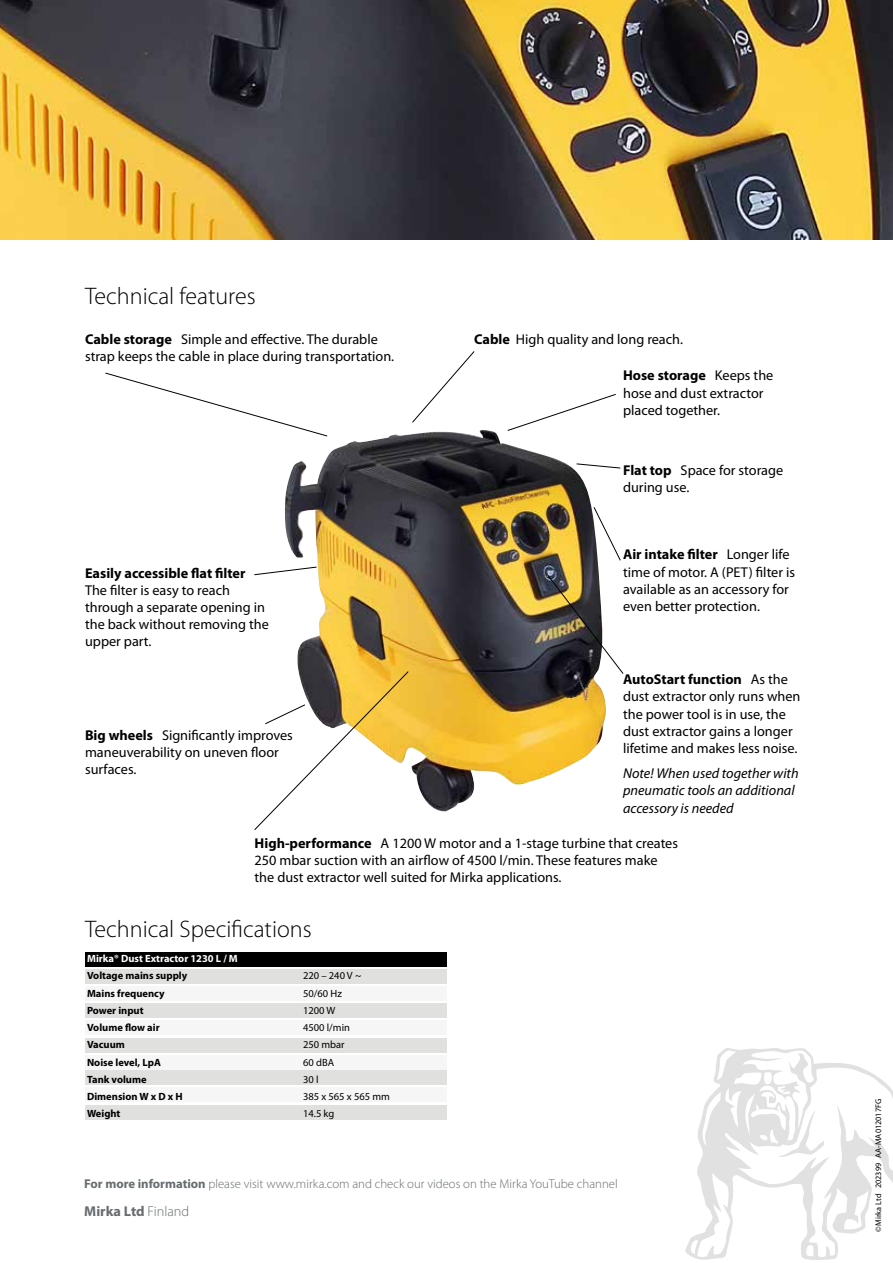
<style>
.page{position:relative;width:893px;height:1263px;background:#fff}
.page>*{position:absolute;margin:0;border:0;box-sizing:border-box;transform-origin:0 0}
.t1{font:300 24px "Myriad Pro";color:#000}
.t2{font:14.25px/17.1px "Myriad Pro";color:#000}
.t3{font:italic 14.25px/17.1px "Myriad Pro";color:#000}
.t4{font:700 14.25px "Myriad Pro";color:#000}
.t5{font:700 14.25px "Myriad Pro";color:#676c6e}
.t6{font:300 12.75px "Myriad Pro";color:#676c6e}
.t7{font:700 10.5px "Myriad Pro";color:#000}
.t8{font:10.5px "Myriad Pro";color:#000}
.t9{font:700 10.5px "Myriad Pro";color:#fff}
.t10{font:8.25px "Myriad Pro";color:#000}
.s1{font-weight:700}
.s2{font-weight:300}
</style>
<div class="page">
<svg style="left:685px;top:1048px;width:208px;height:212px"></svg>
<div style="left:85px;top:986px;width:361px;height:14px;background:#f6f6f6"></div>
<div style="left:85px;top:1087px;width:361px;height:15px;background:#f6f6f6"></div>
<div style="left:85px;top:1020px;width:361px;height:15px;background:#f6f6f6"></div>
<div style="left:85px;top:1055px;width:361px;height:15px;background:#f6f6f6"></div>
<div style="left:85px;top:952px;width:361px;height:14px;background:#000"></div>
<div style="left:85px;top:968px;width:361px;height:15px;background:#e0e0df"></div>
<div style="left:85px;top:1070px;width:361px;height:15px;background:#e0e0df"></div>
<div style="left:85px;top:1003px;width:361px;height:15px;background:#e0e0df"></div>
<div style="left:85px;top:1105px;width:361px;height:14px;background:#e0e0df"></div>
<div style="left:85px;top:1038px;width:361px;height:14px;background:#e0e0df"></div>
<img style="left:285px;top:430px;width:321px;height:381px">
<svg style="left:412px;top:351px;width:63px;height:72px"></svg>
<svg style="left:507px;top:394px;width:109px;height:37px"></svg>
<svg style="left:576px;top:463px;width:45px;height:6px"></svg>
<img style="left:547px;top:574px;width:77px;height:101px">
<svg style="left:254px;top:566px;width:63px;height:9px"></svg>
<svg style="left:254px;top:670px;width:155px;height:160px"></svg>
<svg style="left:105px;top:372px;width:223px;height:65px"></svg>
<img style="left:0;top:0;width:893px;height:240px">
<svg style="left:593px;top:506px;width:28px;height:55px"></svg>
<h1 class="t1" style="left:85px;top:283px;width:172px">Technical features</h1>
<p class="t2" style="left:85px;top:331px;width:311px"><span class="s1">Cable storage</span> Simple and effective. The durable strap keeps the cable in place during transportation.</p>
<p class="t4" style="left:85px;top:565px;width:162px">Easily accessible flat filter</p>
<p class="t2" style="left:85px;top:582px;width:185px">The filter is easy to reach through a separate opening in the back without removing the upper part.</p>
<p class="t2" style="left:85px;top:727px;width:209px"><span class="s1">Big wheels</span> Significantly improves maneuverability on uneven floor surfaces.</p>
<p class="t2" style="left:474px;top:331px;width:210px"><span class="s1">Cable</span> High quality and long reach.</p>
<p class="t2" style="left:623px;top:367px;width:152px"><span class="s1">Hose storage</span> Keeps the hose and dust extractor placed together.</p>
<p class="t2" style="left:623px;top:462px;width:162px"><span class="s1">Flat top</span> Space for storage during use.</p>
<p class="t2" style="left:623px;top:546px;width:173px"><span class="s1">Air intake filter</span> Longer life time of motor. A (PET) filter is available as an accessory for even better protection.</p>
<p class="t2" style="left:623px;top:671px;width:179px"><span class="s1">AutoStart function</span> As the dust extractor only runs when the power tool is in use, the dust extractor gains a longer lifetime and makes less noise.</p>
<p class="t3" style="left:623px;top:765px;width:177px">Note! When used together with pneumatic tools an additional accessory is needed</p>
<p class="t2" style="left:255px;top:835px;width:425px"><span class="s1">High-performance</span> A 1200 W motor and a 1-stage turbine that creates<br>250 mbar suction with an airflow of 4500 l/min. These features make the dust extractor well suited for Mirka applications.</p>
<h1 class="t1" style="left:85px;top:916px;width:228px">Technical Specifications</h1>
<p class="t9" style="left:87px;top:952px;width:152px">Mirka® Dust Extractor 1230 L / M</p>
<p class="t7" style="left:87px;top:970px;width:102px">Voltage mains supply</p>
<p class="t8" style="left:303px;top:970px;width:60px">220 – 240 V ~</p>
<p class="t7" style="left:87px;top:987px;width:79px">Mains frequency</p>
<p class="t8" style="left:303px;top:987px;width:40px">50/60 Hz</p>
<p class="t7" style="left:87px;top:1004px;width:58px">Power input</p>
<p class="t8" style="left:303px;top:1004px;width:34px">1200 W</p>
<p class="t7" style="left:87px;top:1021px;width:74px">Volume flow air</p>
<p class="t8" style="left:303px;top:1022px;width:48px">4500 l/min</p>
<p class="t7" style="left:87px;top:1039px;width:39px">Vacuum</p>
<p class="t8" style="left:303px;top:1039px;width:43px">250 mbar</p>
<p class="t7" style="left:87px;top:1056px;width:75px">Noise level, LpA</p>
<p class="t8" style="left:303px;top:1056px;width:33px">60 dBA</p>
<p class="t7" style="left:87px;top:1073px;width:61px">Tank volume</p>
<p class="t8" style="left:303px;top:1073px;width:17px">30 l</p>
<p class="t7" style="left:87px;top:1090px;width:97px">Dimension W x D x H</p>
<p class="t8" style="left:303px;top:1091px;width:88px">385 x 565 x 565 mm</p>
<p class="t7" style="left:87px;top:1108px;width:35px">Weight</p>
<p class="t8" style="left:303px;top:1108px;width:33px">14.5 kg</p>
<p class="t6" style="left:84px;top:1176px;width:535px"><span class="s1">For more information</span> please visit www.mirka.com and check our videos on the Mirka YouTube channel</p>
<p class="t5" style="left:84px;top:1203px;width:107px">Mirka Ltd <span class="s2">Finland</span></p>
<p class="t10" style="left:874px;top:1231px;width:134px;rotate:-90deg">©Mirka Ltd 202399 AA-MA012017FG</p>
</div>
